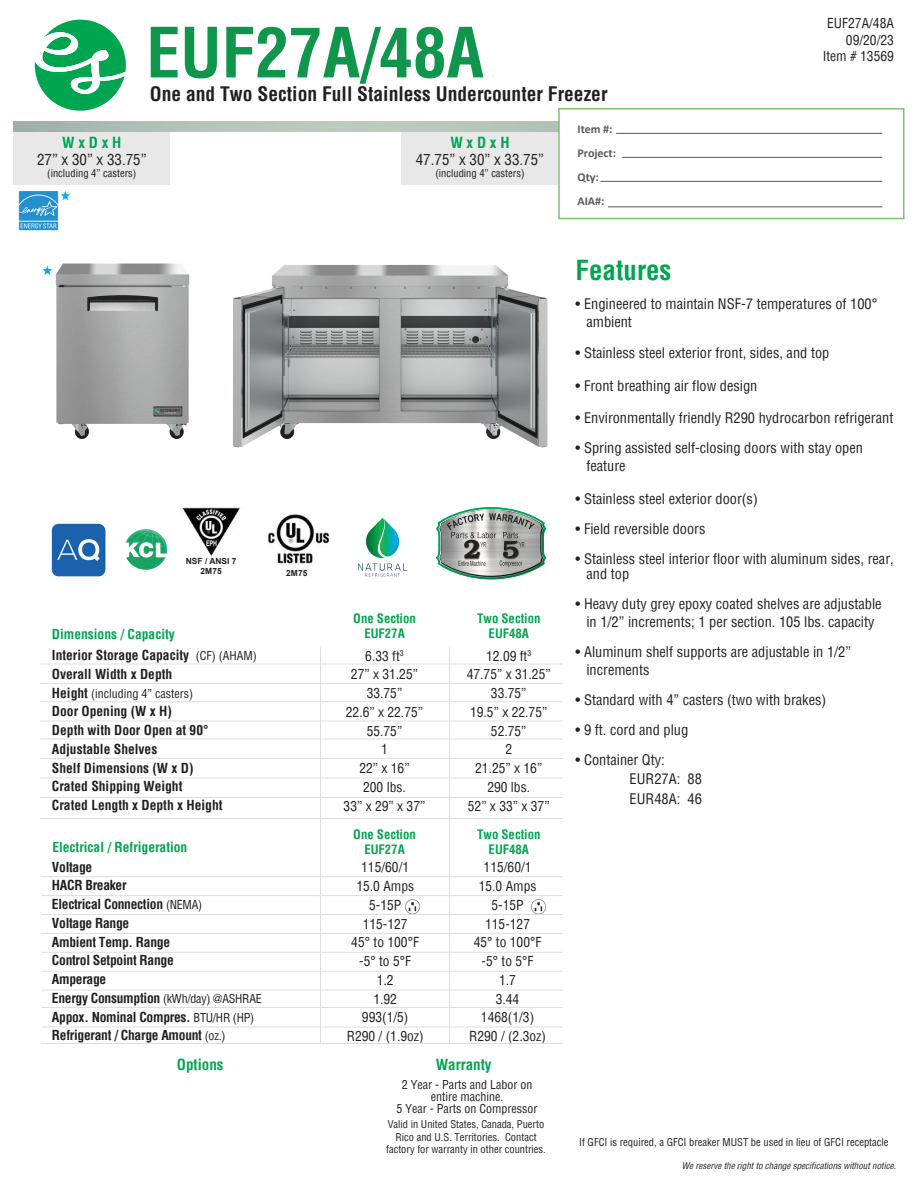
<style>
.page{position:relative;width:918px;height:1188px;background:#fff}
.page>*{position:absolute;margin:0;border:0;box-sizing:border-box;transform-origin:0 0}
.t1{font:700 condensed 67.5px "Helvetica";color:#10964c}
.t2{font:700 condensed 27px "Helvetica";color:#00a54f}
.t3{font:600 25.95px "Bookman";color:#231f20}
.t4{font:700 condensed 19.5px "Helvetica";color:#231f20}
.t5{font:condensed 15px "Helvetica";color:#231f20}
.t6{font:700 condensed 15px "Helvetica";color:#00a54f}
.t7{font:condensed 14.25px/18px "Helvetica";color:#231f20}
.t8{font:condensed 13.5px/18.8px "Helvetica";color:#231f20;text-align:center}
.t9{font:700 condensed 13.5px/18.8px "Helvetica";letter-spacing:-.02em;color:#231f20}
.t10{font:700 condensed 13.5px/18.8px "Helvetica";color:#231f20}
.t11{font:700 condensed 13.5px "Helvetica";color:#00a54f}
.t12{font:700 condensed 12.75px/15.3px "Helvetica";color:#00a54f;text-align:center}
.t13{font:condensed 12px/12px "Helvetica";color:#231f20;text-align:center}
.t14{font:700 12px/24px "Calibri";color:#57585a}
.t15{font:condensed 10.5px/12.6px "Helvetica";color:#231f20;text-align:center}
.t16{font:italic condensed 9px "Helvetica";color:#231f20}
.t17{font:700 8.4px/10.2px "Arial";color:#231f20;text-align:center}
.s1{font-weight:400;font-size:12px}
.s2{font-weight:700;font-size:13.5px}
</style>
<div class="page">
<svg style="left:35px;top:20px;width:91px;height:91px"></svg>
<div style="left:558px;top:108px;width:346px;height:111px;background:#fff;border:2px solid #7fc077"></div>
<hr style="left:616px;top:133px;width:266px;height:1px;background:#57585a">
<hr style="left:622px;top:157px;width:260px;height:1px;background:#57585a">
<hr style="left:600px;top:181px;width:282px;height:1px;background:#57585a">
<hr style="left:608px;top:206px;width:274px;height:1px;background:#57585a">
<img style="left:436px;top:507px;width:110px;height:72px">
<img style="left:463px;top:536px;width:20px;height:30px">
<img style="left:125px;top:529px;width:43px;height:41px">
<img style="left:51px;top:523px;width:54px;height:54px">
<svg style="left:358px;top:518px;width:49px;height:59px"></svg>
<hr style="left:41px;top:990px;width:522px;height:1px;background:#dddee0">
<hr style="left:41px;top:971px;width:522px;height:1px;background:#dddee0">
<hr style="left:41px;top:952px;width:522px;height:1px;background:#dddee0">
<hr style="left:41px;top:933px;width:522px;height:1px;background:#dddee0">
<hr style="left:41px;top:914px;width:522px;height:1px;background:#dddee0">
<hr style="left:41px;top:895px;width:522px;height:1px;background:#dddee0">
<hr style="left:41px;top:876px;width:522px;height:1px;background:#dddee0">
<hr style="left:41px;top:1007px;width:522px;height:1px;background:#dddee0">
<hr style="left:40px;top:664px;width:523px;height:1px;background:#dddee0">
<hr style="left:40px;top:683px;width:523px;height:1px;background:#dddee0">
<hr style="left:40px;top:701px;width:523px;height:1px;background:#dddee0">
<hr style="left:40px;top:721px;width:523px;height:1px;background:#dddee0">
<hr style="left:40px;top:739px;width:523px;height:1px;background:#dddee0">
<hr style="left:320px;top:647px;width:1px;height:396px;background:#dddee0">
<hr style="left:40px;top:758px;width:523px;height:1px;background:#dddee0">
<img style="left:405px;top:899px;width:15px;height:15px">
<hr style="left:449px;top:647px;width:1px;height:396px;background:#dddee0">
<img style="left:531px;top:899px;width:15px;height:15px">
<hr style="left:40px;top:797px;width:523px;height:1px;background:#dddee0">
<hr style="left:40px;top:778px;width:523px;height:1px;background:#dddee0">
<hr style="left:40px;top:818px;width:523px;height:1px;background:#dddee0">
<hr style="left:41px;top:1027px;width:522px;height:1px;background:#dddee0">
<hr style="left:41px;top:1043px;width:522px;height:1px;background:#dddee0">
<div style="left:14px;top:132px;width:156px;height:52px;background:#e8e8e9"></div>
<div style="left:402px;top:132px;width:156px;height:52px;background:#e8e8e9"></div>
<img style="left:55px;top:263px;width:135px;height:176px">
<img style="left:233px;top:264px;width:315px;height:184px">
<img style="left:18px;top:190px;width:40px;height:41px">
<img style="left:268px;top:515px;width:61px;height:49px">
<img style="left:182px;top:507px;width:58px;height:49px">
<svg style="left:61px;top:191px;width:9px;height:9px"></svg>
<svg style="left:43px;top:266px;width:9px;height:9px"></svg>
<h1 class="t1" style="left:146px;top:8px;width:339px">EUF27A/48A</h1>
<h3 class="t4" style="left:150px;top:81px;width:459px">One and Two Section Full Stainless Undercounter Freezer</h3>
<p class="t6" style="left:62px;top:133px;width:61px">W x D x H</p>
<p class="t5" style="left:37px;top:150px;width:111px">27” x 30” x 33.75”</p>
<p class="t15" style="left:47px;top:166px;width:91px">(including 4” casters)</p>
<p class="t6" style="left:450px;top:133px;width:61px">W x D x H</p>
<p class="t5" style="left:416px;top:150px;width:130px">47.75” x 30” x 33.75”</p>
<p class="t15" style="left:435px;top:167px;width:91px">(including 4” casters)</p>
<p class="t14" style="left:577px;top:117px;width:40px">Item #:<br>Project:<br>Qty:<br>AIA#:</p>
<h2 class="t2" style="left:576px;top:252px;width:97px">Features</h2>
<p class="t8" style="left:827px;top:15px;width:68px;line-height:16.2px;text-align:right">EUF27A/48A<br>09/20/23</p>
<p class="t8" style="left:823px;top:46px;width:73px">Item # 13569</p>
<p class="t17" style="left:186px;top:556px;width:52px">NSF / ANSI 7<br>2M75</p>
<p class="t11" style="left:52px;top:625px;width:124px">Dimensions / Capacity</p>
<p class="t10" style="left:52px;top:646px;width:206px">Interior Storage Capacity <span class="s1">(CF) (AHAM)<br></span>Overall Width x Depth</p>
<p class="t13" style="left:52px;top:687px;width:143px"><span class="s2">Height</span> (including 4” casters)</p>
<p class="t10" style="left:52px;top:702px;width:172px">Door Opening (W x H)<br>Depth with Door Open at 90°<br>Adjustable Shelves<br>Shelf Dimensions (W x D)<br>Crated Shipping Weight<br>Crated Length x Depth x Height</p>
<p class="t11" style="left:52px;top:838px;width:136px">Electrical / Refrigeration</p>
<p class="t17" style="left:286px;top:568px;width:23px">2M75</p>
<h3 class="t3" style="left:463px;top:534px;width:19px">2</h3>
<p class="t12" style="left:353px;top:610px;width:64px">One Section<br>EUF27A</p>
<p class="t12" style="left:477px;top:610px;width:65px">Two Section<br>EUF48A</p>
<p class="t8" style="left:344px;top:646px;width:83px">6.33 ft<sup>3<br></sup>27” x 31.25”<br>33.75”<br>22.6” x 22.75”<br>55.75”<br>1<br>22” x 16”<br>200 lbs.<br>33” x 29” x 37”</p>
<p class="t8" style="left:467px;top:646px;width:85px">12.09 ft<sup>3<br></sup>47.75” x 31.25”<br>33.75”<br>19.5” x 22.75”<br>52.75”<br>2<br>21.25” x 16”<br>290 lbs.<br>52” x 33” x 37”</p>
<p class="t12" style="left:353px;top:826px;width:64px">One Section<br>EUF27A</p>
<p class="t12" style="left:477px;top:826px;width:65px">Two Section<br>EUF48A</p>
<p class="t9" style="left:52px;top:857px;width:211px">Voltage<br>HACR Breaker<br>Electrical Connection <span class="s1">(NEMA)<br></span>Voltage Range<br>Ambient Temp. Range<br>Control Setpoint Range<br>Amperage<br>Energy Consumption <span class="s1">(kWh/day) @ASHRAE<br></span>Appox. Nominal Compres. <span class="s1">BTU/HR (HP)<br></span>Refrigerant / Charge Amount <span class="s1">(oz.)</span></p>
<p class="t8" style="left:347px;top:858px;width:78px">115/60/1<br>15.0 Amps<br>5-15P<br>115-127<br>45° to 100°F -5° to 5°F<br>1.2<br>1.92<br>993(1/5)<br>R290 / (1.9oz)</p>
<p class="t8" style="left:469px;top:858px;width:78px">115/60/1<br>15.0 Amps<br>5-15P<br>115-127<br>45° to 100°F -5° to 5°F<br>1.7<br>3.44<br>1468(1/3)<br>R290 / (2.3oz)</p>
<p class="t6" style="left:177px;top:1054px;width:48px">Options</p>
<p class="t6" style="left:436px;top:1054px;width:57px">Warranty</p>
<p class="t13" style="left:397px;top:1078px;width:142px">2 Year - Parts and Labor on entire machine.<br>5 Year - Parts on Compressor</p>
<p class="t15" style="left:386px;top:1118px;width:161px">Valid in United States, Canada, Puerto<br>Rico and U.S. Territories. Contact factory for warranty in other countries.</p>
<p class="t7" style="left:586px;top:294px;width:293px;text-indent:-11px">• Engineered to maintain NSF-7 temperatures of 100° ambient</p>
<p class="t7" style="left:576px;top:344px;width:255px">• Stainless steel exterior front, sides, and top</p>
<p class="t7" style="left:576px;top:377px;width:183px">• Front breathing air flow design</p>
<p class="t7" style="left:576px;top:408px;width:319px">• Environmentally friendly R290 hydrocarbon refrigerant</p>
<p class="t7" style="left:586px;top:438px;width:278px;text-indent:-11px">• Spring assisted self-closing doors with stay open feature</p>
<p class="t7" style="left:576px;top:489px;width:184px">• Stainless steel exterior door(s)</p>
<p class="t7" style="left:576px;top:519px;width:131px">• Field reversible doors</p>
<p class="t7" style="left:586px;top:551px;width:309px;line-height:15px;text-indent:-11px">• Stainless steel interior floor with aluminum sides, rear, and top</p>
<p class="t7" style="left:576px;top:594px;width:308px;text-align:center">• Heavy duty grey epoxy coated shelves are adjustable in 1/2” increments; 1 per section. 105 lbs. capacity</p>
<p class="t7" style="left:586px;top:642px;width:266px;text-indent:-11px">• Aluminum shelf supports are adjustable in 1/2” increments</p>
<p class="t7" style="left:576px;top:690px;width:252px">• Standard with 4” casters (two with brakes)</p>
<p class="t7" style="left:576px;top:720px;width:114px">• 9 ft. cord and plug</p>
<p class="t7" style="left:630px;top:750px;width:74px;line-height:19.5px;text-indent:-54px">• Container Qty:<br>EUR27A: 88<br>EUR48A: 46</p>
<p class="t15" style="left:579px;top:1136px;width:311px">If GFCI is required, a GFCI breaker MUST be used in lieu of GFCI receptacle</p>
<p class="t16" style="left:682px;top:1160px;width:216px">We reserve the right to change specifications without notice.</p>
</div>
